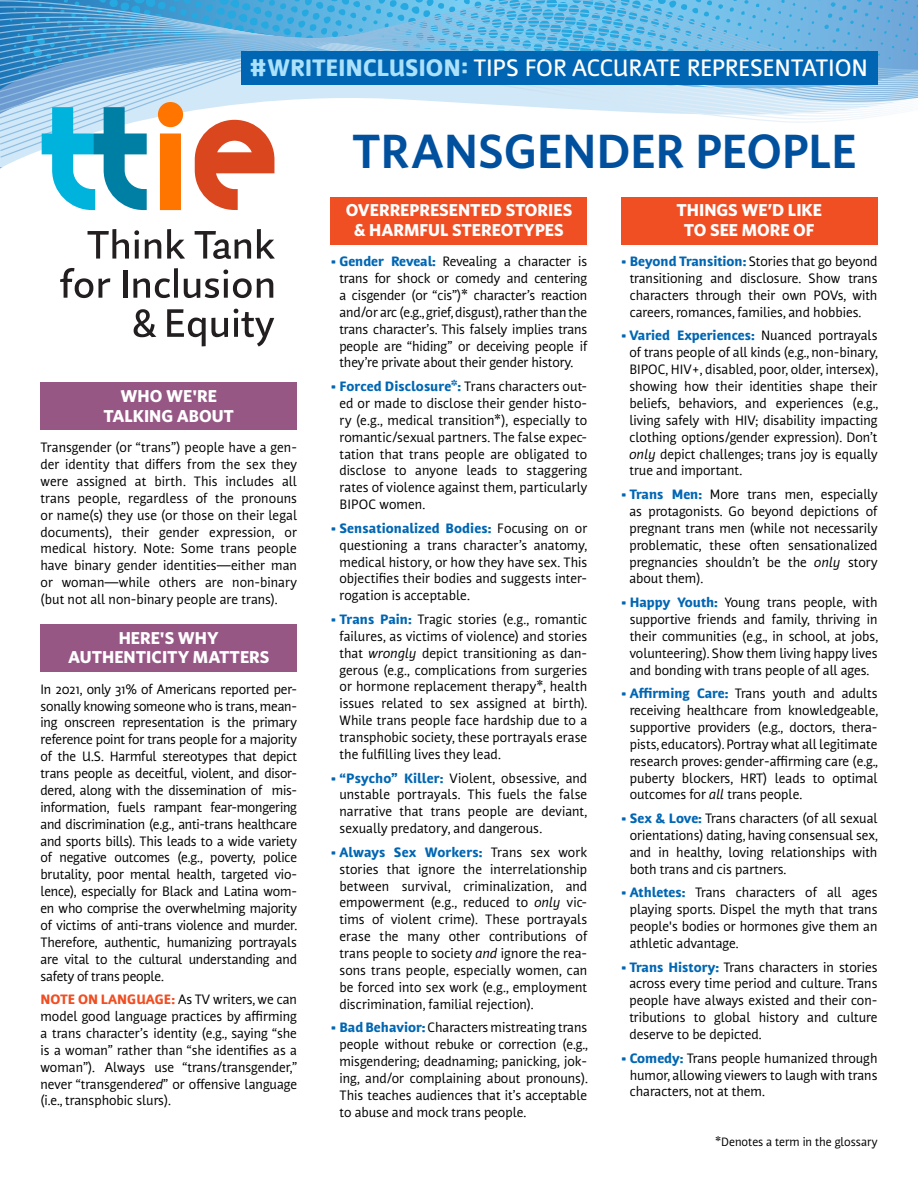
<style>
.page{position:relative;width:918px;height:1188px;background:#fff}
.page>*{position:absolute;margin:0;border:0;box-sizing:border-box;transform-origin:0 0}
.t1{font:600 48.15px "Whitney";color:#00509e}
.t2{font:500 23.7px "Nuvo Pro";letter-spacing:-.005em;color:#fff}
.t3{font:700 17.25px/19.5px "Whitney";color:#fff;text-align:center}
.t4{font:13.5px/16.8px "Nuvo Pro";color:#000;text-align:justify}
.t5{font:12px "Nuvo Pro";color:#000}
.s1{font-weight:800;color:#abe1fa}
.s2{font-weight:800;color:#f04e23}
.s3{font-style:italic}
.s4{font-weight:800;color:#0066b3}
</style>
<div class="page">
<div style="left:331px;top:197px;width:256px;height:47px;background:#f04e23"></div>
<div style="left:621px;top:197px;width:257px;height:47px;background:#f04e23"></div>
<div style="left:40px;top:382px;width:257px;height:48px;background:#965785"></div>
<div style="left:40px;top:624px;width:257px;height:47px;background:#965785"></div>
<svg style="left:0;top:0;width:918px;height:158px"></svg>
<svg style="left:42px;top:107px;width:105px;height:103px"></svg>
<svg style="left:158px;top:102px;width:25px;height:108px"></svg>
<svg style="left:195px;top:120px;width:79px;height:90px"></svg>
<svg style="left:88px;top:229px;width:51px;height:30px"></svg>
<svg style="left:145px;top:239px;width:16px;height:20px"></svg>
<svg style="left:167px;top:229px;width:18px;height:30px"></svg>
<svg style="left:195px;top:231px;width:56px;height:28px"></svg>
<svg style="left:257px;top:229px;width:18px;height:30px"></svg>
<svg style="left:60px;top:268px;width:50px;height:30px"></svg>
<hr style="left:123px;top:270px;width:4px;height:28px;background:#231f20">
<svg style="left:133px;top:278px;width:37px;height:20px"></svg>
<hr style="left:174px;top:268px;width:4px;height:30px;background:#231f20">
<svg style="left:184px;top:270px;width:89px;height:28px"></svg>
<svg style="left:134px;top:309px;width:22px;height:28px"></svg>
<svg style="left:167px;top:309px;width:61px;height:37px"></svg>
<svg style="left:234px;top:309px;width:40px;height:37px"></svg>
<div style="left:241px;top:51px;width:637px;height:34px;background:#0066b3"></div>
<h2 class="t2" style="left:250px;top:51px;width:619px"><span class="s1">#WRITEINCLUSION:</span> TIPS FOR ACCURATE REPRESENTATION</h2>
<p class="t3" style="left:103px;top:386px;width:132px">WHO WE'RE<br>TALKING ABOUT</p>
<p class="t4" style="left:40px;top:439px;width:258px">Transgender (or “trans”) people have a gen&shy;der identity that differs from the sex they were assigned at birth. This includes all trans people, regardless of the pronouns or name(s) they use (or those on their legal documents), their gender expression, or medical history. Note: Some trans people have binary gender identities—either man or woman—while others are non-binary (but not all non-binary people are trans).</p>
<p class="t3" style="left:68px;top:628px;width:203px">HERE'S WHY<br>AUTHENTICITY MATTERS</p>
<p class="t4" style="left:40px;top:680px;width:258px">In 2021, only 31% of Americans reported per&shy;sonally knowing someone who is trans, mean&shy;ing onscreen representation is the primary reference point for trans people for a majority of the U.S. Harmful stereotypes that depict trans people as deceitful, violent, and disor&shy;dered, along with the dissemination of mis&shy;information, fuels rampant fear-mongering and discrimination (e.g., anti-trans healthcare and sports bills). This leads to a wide variety of negative outcomes (e.g., poverty, police brutality, poor mental health, targeted vio&shy;lence), especially for Black and Latina wom&shy;en who comprise the overwhelming majority of victims of anti-trans violence and murder.<br>Therefore, authentic, humanizing portrayals are vital to the cultural understanding and safety of trans people.</p>
<p class="t4" style="left:40px;top:991px;width:258px"><span class="s2">NOTE ON LANGUAGE:</span> As TV writers, we can model good language practices by affirming a trans character’s identity (e.g., saying “she is a woman” rather than “she identifies as a woman”). Always use “trans/transgender,” never “transgender<span class="s3">ed</span>” or offensive language (i.e., transphobic slurs).</p>
<h1 class="t1" style="left:352px;top:122px;width:506px">TRANSGENDER PEOPLE</h1>
<p class="t3" style="left:346px;top:200px;width:228px">OVERREPRESENTED STORIES &amp; HARMFUL STEREOTYPES</p>
<p class="t4" style="left:339px;top:253px;width:249px;text-indent:-9px"><span class="s4">• Gender Reveal:</span> Revealing a character is trans for shock or comedy and centering a cisgender (or “cis”)* character’s reaction and/or arc (e.g., grief, disgust), rather than the trans character’s. This falsely implies trans people are “hiding” or deceiving people if they’re private about their gender history.</p>
<p class="t4" style="left:339px;top:377px;width:249px;text-indent:-9px"><span class="s4">• Forced Disclosure*:</span> Trans characters out&shy;ed or made to disclose their gender histo&shy;ry (e.g., medical transition*), especially to romantic/sexual partners. The false expec&shy;tation that trans people are obligated to disclose to anyone leads to staggering rates of violence against them, particularly BIPOC women.</p>
<p class="t4" style="left:339px;top:519px;width:249px;text-indent:-9px"><span class="s4">• Sensationalized Bodies:</span> Focusing on or questioning a trans character’s anatomy, medical history, or how they have sex. This objectifies their bodies and suggests inter&shy;rogation is acceptable.</p>
<p class="t4" style="left:339px;top:610px;width:249px;text-indent:-9px"><span class="s4">• Trans Pain:</span> Tragic stories (e.g., romantic failures, as victims of violence) and stories that <span class="s3">wrongly</span> depict transitioning as dan&shy;gerous (e.g., complications from surgeries or hormone replacement therapy*, health issues related to sex assigned at birth).<br>While trans people face hardship due to a transphobic society, these portrayals erase the fulfilling lives they lead.</p>
<p class="t4" style="left:339px;top:769px;width:249px;text-indent:-9px"><span class="s4">• “Psycho” Killer:</span> Violent, obsessive, and unstable portrayals. This fuels the false narrative that trans people are deviant, sexually predatory, and dangerous.</p>
<p class="t4" style="left:339px;top:843px;width:249px;text-indent:-9px"><span class="s4">• Always Sex Workers:</span> Trans sex work stories that ignore the interrelationship between survival, criminalization, and empowerment (e.g., reduced to <span class="s3">only</span> vic&shy;tims of violent crime). These portrayals erase the many other contributions of trans people to society <span class="s3">and</span> ignore the rea&shy;sons trans people, especially women, can be forced into sex work (e.g., employment discrimination, familial rejection).</p>
<p class="t4" style="left:339px;top:1019px;width:250px;text-indent:-9px"><span class="s4">• Bad Behavior:</span> Characters mistreating trans people without rebuke or correction (e.g., misgendering; deadnaming; panicking, jok&shy;ing, and/or complaining about pronouns).<br>This teaches audiences that it’s acceptable to abuse and mock trans people.</p>
<p class="t3" style="left:676px;top:200px;width:147px">THINGS WE’D LIKE<br>TO SEE MORE OF</p>
<p class="t4" style="left:630px;top:253px;width:249px;text-indent:-9px"><span class="s4">• Beyond Transition:</span> Stories that go beyond transitioning and disclosure. Show trans characters through their own POVs, with careers, romances, families, and hobbies.</p>
<p class="t4" style="left:629px;top:327px;width:250px;text-indent:-8px"><span class="s4">• Varied Experiences:</span> Nuanced portrayals of trans people of all kinds (e.g., non-binary, BIPOC, HIV+, disabled, poor, older, intersex), showing how their identities shape their beliefs, behaviors, and experiences (e.g., living safely with HIV; disability impacting clothing options/gender expression). Don’t <span class="s3">only</span> depict challenges; trans joy is equally true and important.</p>
<p class="t4" style="left:629px;top:485px;width:250px;text-indent:-8px"><span class="s4">• Trans Men:</span> More trans men, especially as protagonists. Go beyond depictions of pregnant trans men (while not necessarily problematic, these often sensationalized pregnancies shouldn’t be the <span class="s3">only</span> story about them).</p>
<p class="t4" style="left:630px;top:593px;width:250px;text-indent:-9px"><span class="s4">• Happy Youth:</span> Young trans people, with supportive friends and family, thriving in their communities (e.g., in school, at jobs, volunteering). Show them living happy lives and bonding with trans people of all ages.</p>
<p class="t4" style="left:630px;top:685px;width:250px;text-indent:-9px"><span class="s4">• Affirming Care:</span> Trans youth and adults receiving healthcare from knowledgeable, supportive providers (e.g., doctors, thera&shy;pists, educators). Portray what all legitimate research proves: gender-affirming care (e.g., puberty blockers, HRT) leads to optimal outcomes for <span class="s3">all</span> trans people.</p>
<p class="t4" style="left:630px;top:809px;width:250px;text-indent:-9px"><span class="s4">• Sex &amp; Love:</span> Trans characters (of all sexual orientations) dating, having consensual sex, and in healthy, loving relationships with both trans and cis partners.</p>
<p class="t4" style="left:630px;top:884px;width:249px;text-indent:-9px"><span class="s4">• Athletes:</span> Trans characters of all ages playing sports. Dispel the myth that trans people's bodies or hormones give them an athletic advantage.</p>
<p class="t4" style="left:629px;top:958px;width:250px;text-indent:-8px"><span class="s4">• Trans History:</span> Trans characters in stories across every time period and culture. Trans people have always existed and their con&shy;tributions to global history and culture deserve to be depicted.</p>
<p class="t4" style="left:630px;top:1049px;width:249px;text-indent:-9px"><span class="s4">• Comedy:</span> Trans people humanized through humor, allowing viewers to laugh with trans characters, not at them.</p>
<p class="t5" style="left:715px;top:1134px;width:164px">*Denotes a term in the glossary</p>
</div>
